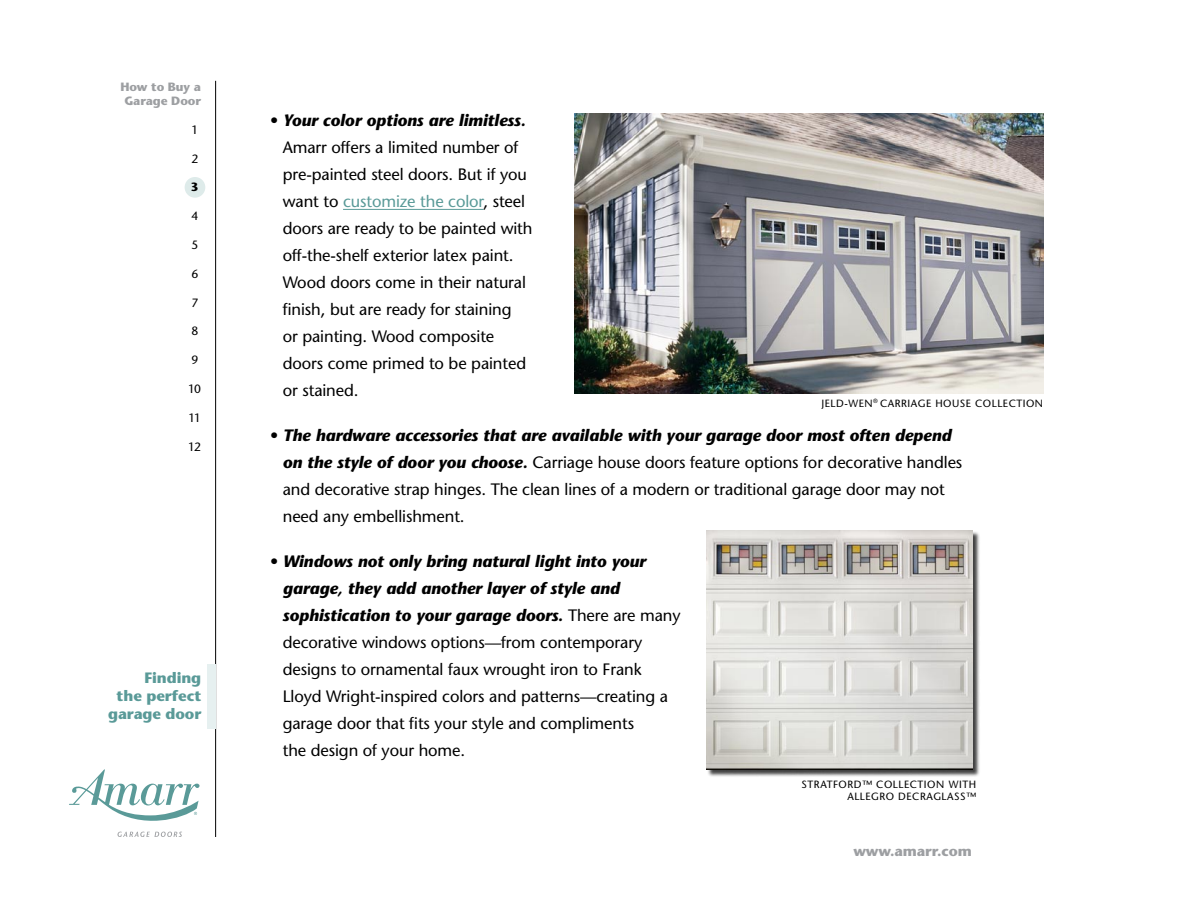
<style>
.page{position:relative;width:1188px;height:918px;background:#fff}
.page>*{position:absolute;margin:0;border:0;box-sizing:border-box;transform-origin:0 0}
.t1{font:16.5px/27px "Stone Sans";letter-spacing:-.005em;color:#000}
.t2{font:700 15px/18px "Stone Sans";letter-spacing:-.005em;color:#5a9a98;text-align:right}
.t3{font:700 14.25px "Stone Sans";letter-spacing:-.005em;color:#9d9fa2}
.t4{font:700 12px/14.4px "Stone Sans";letter-spacing:-.005em;color:#9d9fa2;text-align:center}
.t5{font:12px "Stone Sans";color:#000}
.t6{font:700 12px "Stone Sans";color:#000}
.t7{font:10.5px/12.6px "Stone Sans";letter-spacing:.05em;color:#000;text-align:right}
.s1{font-weight:700;font-style:italic}
.s2{color:#5a9a98}
</style>
<div class="page">
<hr style="left:343px;top:209px;width:140px;height:1px;background:#5a9a98">
<hr style="left:215px;top:81px;width:1px;height:756px;background:#000">
<svg style="left:69px;top:770px;width:131px;height:67px"></svg>
<div style="left:707px;top:531px;width:279px;height:252px;background:#000;opacity:.75"></div>
<img style="left:706px;top:530px;width:266px;height:239px">
<img style="left:574px;top:114px;width:469px;height:279px">
<div style="left:185px;top:177px;width:20px;height:21px;background:#deebea;border-radius:50%"></div>
<div style="left:207px;top:664px;width:8px;height:65px;background:#e6f0f0"></div>
<p class="t4" style="left:120px;top:79px;width:82px">How to Buy a<br>Garage Door</p>
<p class="t5" style="left:191px;top:122px;width:8px">1</p>
<p class="t5" style="left:191px;top:151px;width:8px">2</p>
<p class="t6" style="left:191px;top:180px;width:9px">3</p>
<p class="t5" style="left:191px;top:209px;width:8px">4</p>
<p class="t5" style="left:191px;top:237px;width:8px">5</p>
<p class="t5" style="left:191px;top:266px;width:8px">6</p>
<p class="t5" style="left:191px;top:295px;width:8px">7</p>
<p class="t5" style="left:191px;top:324px;width:8px">8</p>
<p class="t5" style="left:191px;top:353px;width:8px">9</p>
<p class="t5" style="left:188px;top:381px;width:14px">10</p>
<p class="t5" style="left:188px;top:410px;width:14px">11</p>
<p class="t5" style="left:188px;top:439px;width:14px">12</p>
<p class="t2" style="left:108px;top:669px;width:95px">Finding<br>the perfect garage door</p>
<p class="t1" style="left:283px;top:107px;width:251px;text-indent:-13px">• <span class="s1">Your color options are limitless.<br></span>Amarr offers a limited number of pre-painted steel doors. But if you want to <span class="s2">customize the color</span>, steel doors are ready to be painted with off-the-shelf exterior latex paint.<br>Wood doors come in their natural finish, but are ready for staining<br>or painting. Wood composite doors come primed to be painted or stained.</p>
<p class="t1" style="left:283px;top:422px;width:681px;text-indent:-13px">• <span class="s1">The hardware accessories that are available with your garage door most often depend on the style of door you choose.</span> Carriage house doors feature options for decorative handles and decorative strap hinges. The clean lines of a modern or traditional garage door may not need any embellishment.</p>
<p class="t1" style="left:283px;top:548px;width:399px;text-indent:-13px">• <span class="s1">Windows not only bring natural light into your garage, they add another layer of style and sophistication to your garage doors.</span> There are many decorative windows options—from contemporary designs to ornamental faux wrought iron to Frank Lloyd Wright-inspired colors and patterns—creating a garage door that fits your style and compliments<br>the design of your home.</p>
<p class="t7" style="left:821px;top:396px;width:81px">JELD-WEN<sup>®</sup> CArriage</p>
<p class="t7" style="left:935px;top:396px;width:16px">House</p>
<p class="t7" style="left:975px;top:396px;width:16px">Collection</p>
<p class="t7" style="left:802px;top:778px;width:176px">STRATFORD™ COLLECTION WITH<br>ALLEGRO DECRAGLASS™</p>
<p class="t3" style="left:853px;top:842px;width:120px">www.amarr.com</p>
</div>
